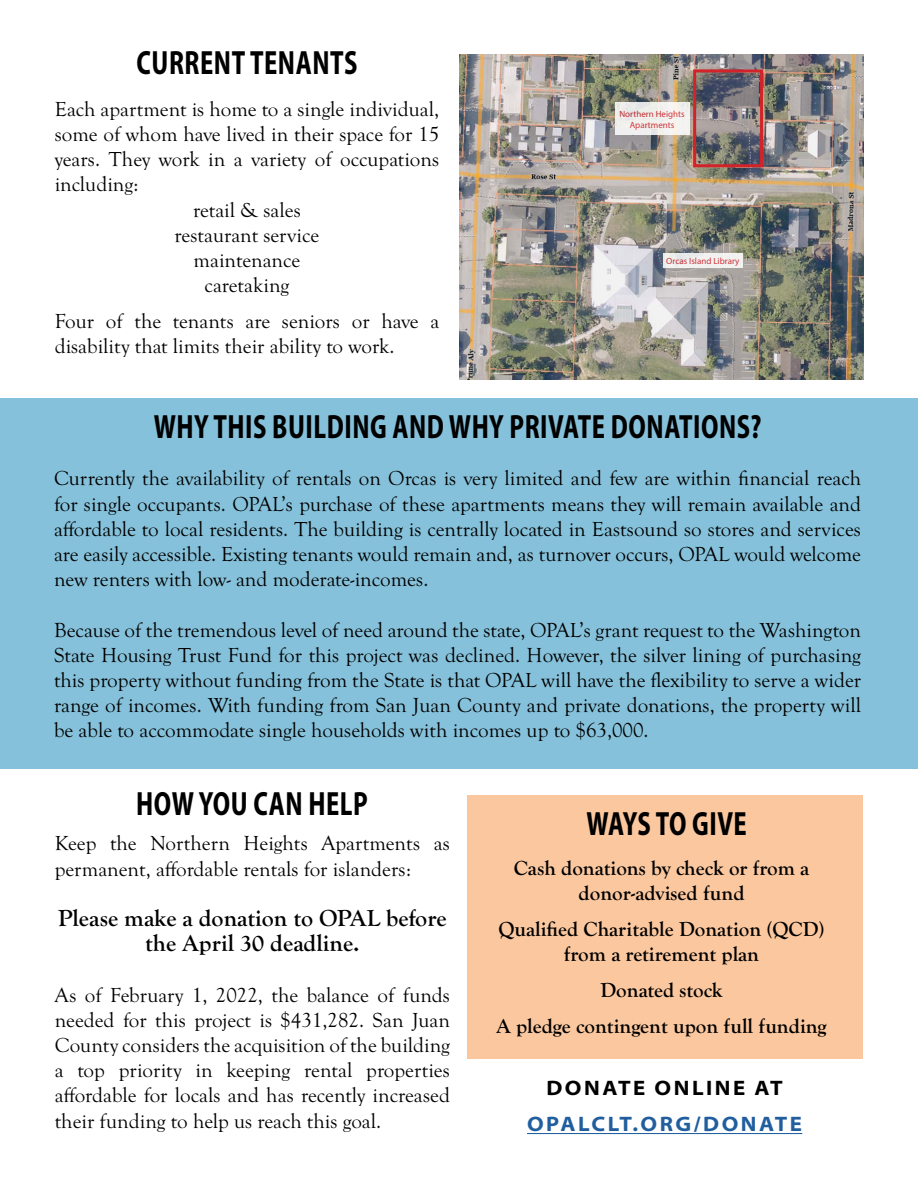
<style>
.page{position:relative;width:918px;height:1188px;background:#fff}
.page>*{position:absolute;margin:0;border:0;box-sizing:border-box;transform-origin:0 0}
.t1{font:700 semi-condensed 33.75px "Myriad Pro";letter-spacing:.02em;color:#000;scale:.8 1}
.t2{font:700 semi-condensed 33.75px "Myriad Pro";color:#000;scale:.8 1}
.t3{font:700 24px/25.2px "Goudy Old Sty";color:#000;text-align:center}
.t4{font:21px/25.2px "Goudy Old Sty";color:#000;text-align:justify}
.t5{font:700 21px/25.2px "Goudy Old Sty";color:#000;text-align:center}
.t6{font:700 semi-expanded 21px "Myriad Pro";letter-spacing:.12em;color:#215e9e}
.t7{font:700 semi-expanded 21px "Myriad Pro";letter-spacing:.12em;color:#000}
.t8{font:9px/10.8px "Myriad Pro";color:#d2232a;text-align:center}
</style>
<div class="page">
<div style="left:0;top:398px;width:918px;height:371px;background:#85c1da"></div>
<div style="left:467px;top:795px;width:396px;height:263px;background:#fbc79e"></div>
<hr style="left:527px;top:1133px;width:275px;height:1px;background:#215e9e">
<img style="left:459px;top:54px;width:405px;height:326px">
<div style="left:615px;top:103px;width:74px;height:32px;background:#f1f0ed"></div>
<div style="left:693px;top:69px;width:70px;height:98px;border:3px solid #d2232a"></div>
<div style="left:663px;top:254px;width:79px;height:14px;background:#f2f1f1"></div>
<h1 class="t1" style="left:137px;top:41px;width:278px">CURRENT TENANTS</h1>
<p class="t4" style="left:55px;top:97px;width:386px">Each apartment is home to a single individual,</p>
<p class="t4" style="left:55px;top:122px;width:386px">some of whom have lived in their space for 15</p>
<p class="t4" style="left:55px;top:147px;width:386px">years. They work in a variety of occupations</p>
<p class="t4" style="left:55px;top:172px;width:85px">including:</p>
<p class="t4" style="left:193px;top:198px;width:109px">retail &amp; sales</p>
<p class="t4" style="left:175px;top:223px;width:146px">restaurant service</p>
<p class="t4" style="left:194px;top:248px;width:108px">maintenance</p>
<p class="t4" style="left:205px;top:273px;width:86px">caretaking</p>
<p class="t4" style="left:55px;top:309px;width:386px">Four of the tenants are seniors or have a disability that limits their ability to work.</p>
<p class="t8" style="left:619px;top:108px;width:67px">Northern Heights<br>Apartments</p>
<p class="t8" style="left:666px;top:256px;width:75px">Orcas Island Library</p>
<h1 class="t1" style="left:154px;top:405px;width:761px">WHY THIS BUILDING AND WHY PRIVATE DONATIONS?</h1>
<p class="t4" style="left:54px;top:466px;width:809px">Currently the availability of rentals on Orcas is very limited and few are within financial reach for single occupants. OPAL’s purchase of these apartments means they will remain available and affordable to local residents. The building is centrally located in Eastsound so stores and services are easily accessible. Existing tenants would remain and, as turnover occurs, OPAL would welcome new renters with low- and moderate-incomes.</p>
<p class="t4" style="left:54px;top:618px;width:809px">Because of the tremendous level of need around the state, OPAL’s grant request to the Washington State Housing Trust Fund for this project was declined. However, the silver lining of purchasing this property without funding from the State is that OPAL will have the flexibility to serve a wider range of incomes. With funding from San Juan County and private donations, the property will be able to accommodate single households with incomes up to $63,000.</p>
<h1 class="t1" style="left:136px;top:782px;width:291px">HOW YOU CAN HELP</h1>
<p class="t4" style="left:55px;top:831px;width:397px">Keep the Northern Heights Apartments as permanent, affordable rentals for islanders:</p>
<p class="t3" style="left:58px;top:906px;width:390px">Please make a donation to OPAL before the April 30 deadline.</p>
<p class="t4" style="left:55px;top:983px;width:397px">As of February 1, 2022, the balance of funds needed for this project is $431,282. San Juan County considers the acquisition of the building a top priority in keeping rental properties affordable for locals and has recently increased their funding to help us reach this goal.</p>
<h1 class="t2" style="left:587px;top:802px;width:202px">WAYS TO GIVE</h1>
<p class="t5" style="left:514px;top:855px;width:297px">Cash donations by check or from a donor-advised fund</p>
<p class="t5" style="left:498px;top:917px;width:328px">Qualified Charitable Donation (QCD) from a retirement plan</p>
<p class="t5" style="left:496px;top:972px;width:332px;line-height:36px">Donated stock<br>A pledge contingent upon full funding</p>
<p class="t7" style="left:546px;top:1074px;width:238px">DONATE ONLINE AT</p>
<p class="t6" style="left:527px;top:1110px;width:277px">OPALCLT.ORG/DONATE</p>
</div>
